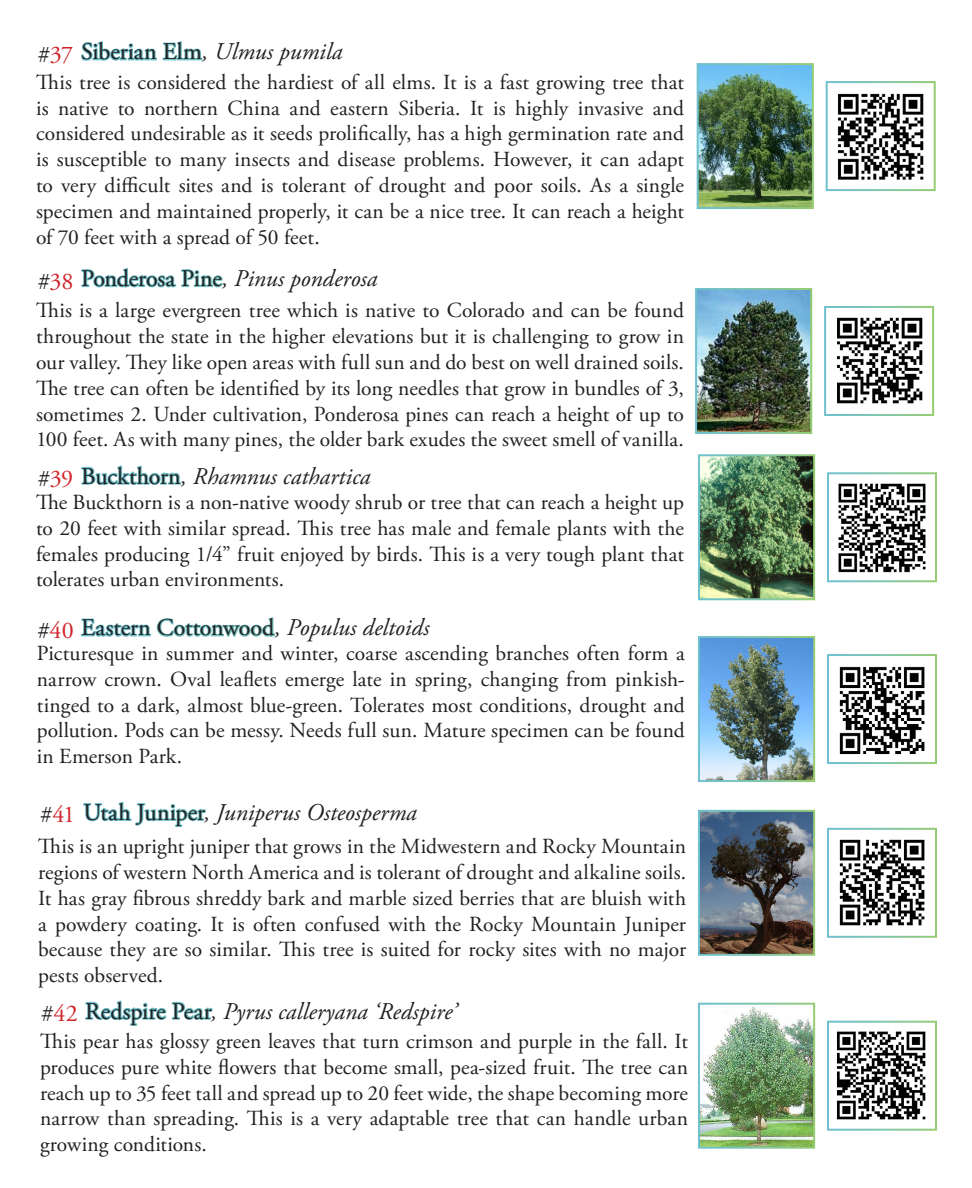
<style>
.page{position:relative;width:972px;height:1188px;background:#fff}
.page>*{position:absolute;margin:0;border:0;box-sizing:border-box;transform-origin:0 0}
.t1{font:italic 24px "Adobe Garamond Pro";color:#231f20}
.t2{font:24px "Adobe Garamond Pro";color:#231f20}
.t3{font:24px "Adobe Garamond Pro";letter-spacing:-.015em;color:#d1232a}
.t4{font:21.6px/25.8px "Adobe Garamond Pro";letter-spacing:.005em;color:#231f20;text-align:justify}
.s1{color:#231f20}
.s2{font-style:normal}
.s3{font-style:italic}
</style>
<div class="page">
<svg style="left:81px;top:41px;width:142px;height:247px"></svg>
<svg style="left:81px;top:465px;width:100px;height:21px"></svg>
<svg style="left:80px;top:617px;width:195px;height:409px"></svg>
<img style="left:700px;top:66px;width:111px;height:140px">
<img style="left:837px;top:93px;width:87px;height:87px">
<div style="left:826px;top:81px;width:110px;height:110px;border:2px solid #fff"></div>
<img style="left:701px;top:813px;width:111px;height:140px">
<img style="left:839px;top:839px;width:86px;height:87px">
<div style="left:827px;top:828px;width:110px;height:110px;border:2px solid #fff"></div>
<img style="left:701px;top:639px;width:111px;height:140px">
<img style="left:839px;top:666px;width:86px;height:89px">
<div style="left:827px;top:654px;width:110px;height:110px;border:2px solid #fff"></div>
<img style="left:701px;top:457px;width:111px;height:140px">
<img style="left:838px;top:483px;width:88px;height:90px">
<div style="left:827px;top:472px;width:110px;height:110px;border:2px solid #fff"></div>
<img style="left:701px;top:1006px;width:111px;height:140px">
<div style="left:698px;top:1003px;width:117px;height:146px;border:2px solid #fff"></div>
<img style="left:837px;top:1031px;width:89px;height:89px">
<div style="left:827px;top:1021px;width:110px;height:110px;border:2px solid #fff"></div>
<img style="left:698px;top:291px;width:111px;height:140px">
<img style="left:837px;top:317px;width:86px;height:87px">
<div style="left:824px;top:306px;width:110px;height:110px;border:2px solid #fff"></div>
<p class="t3" style="left:38px;top:40px;width:36px"><span class="s1">#</span>37</p>
<p class="t1" style="left:81px;top:37px;width:263px"><span class="s2">Siberian Elm</span>, Ulmus pumila</p>
<p class="t4" style="left:36px;top:70px;width:650px">This tree is considered the hardiest of all elms. It is a fast growing tree that is native to northern China and eastern Siberia. It is highly invasive and considered undesirable as it seeds prolifically, has a high germination rate and is susceptible to many insects and disease problems. However, it can adapt to very difficult sites and is tolerant of drought and poor soils. As a single specimen and maintained properly, it can be a nice tree. It can reach a height of 70 feet with a spread of 50 feet.</p>
<p class="t3" style="left:38px;top:267px;width:37px"><span class="s1">#</span>38</p>
<p class="t1" style="left:81px;top:264px;width:298px"><span class="s2">Ponderosa Pine</span>, Pinus ponderosa</p>
<p class="t4" style="left:36px;top:299px;width:650px">This is a large evergreen tree which is native to Colorado and can be found throughout the state in the higher elevations but it is challenging to grow in our valley. They like open areas with full sun and do best on well drained soils.<br>The tree can often be identified by its long needles that grow in bundles of 3, sometimes 2. Under cultivation, Ponderosa pines can reach a height of up to 100 feet. As with many pines, the older bark exudes the sweet smell of vanilla.</p>
<p class="t3" style="left:38px;top:464px;width:36px"><span class="s1">#</span>39</p>
<p class="t1" style="left:81px;top:462px;width:291px"><span class="s2">Buckthorn</span>, Rhamnus cathartica</p>
<p class="t4" style="left:36px;top:490px;width:650px">The Buckthorn is a non-native woody shrub or tree that can reach a height up to 20 feet with similar spread. This tree has male and female plants with the females producing 1/4” fruit enjoyed by birds. This is a very tough plant that tolerates urban environments.</p>
<p class="t3" style="left:38px;top:616px;width:38px"><span class="s1">#</span>40</p>
<p class="t2" style="left:81px;top:613px;width:350px">Eastern Cottonwood<span class="s3">, Populus deltoids</span></p>
<p class="t4" style="left:37px;top:641px;width:650px">Picturesque in summer and winter, coarse ascending branches often form a narrow crown. Oval leaflets emerge late in spring, changing from pinkish&shy;tinged to a dark, almost blue-green. Tolerates most conditions, drought and pollution. Pods can be messy. Needs full sun. Mature specimen can be found in Emerson Park.</p>
<p class="t3" style="left:40px;top:800px;width:36px"><span class="s1">#</span>41</p>
<p class="t1" style="left:83px;top:798px;width:335px"><span class="s2">Utah Juniper</span>, Juniperus Osteosperma</p>
<p class="t4" style="left:38px;top:834px;width:650px">This is an upright juniper that grows in the Midwestern and Rocky Mountain regions of western North America and is tolerant of drought and alkaline soils.<br>It has gray fibrous shreddy bark and marble sized berries that are bluish with a powdery coating. It is often confused with the Rocky Mountain Juniper because they are so similar. This tree is suited for rocky sites with no major pests observed.</p>
<p class="t3" style="left:42px;top:999px;width:38px"><span class="s1">#</span>42</p>
<p class="t1" style="left:85px;top:997px;width:373px"><span class="s2">Redspire Pear</span>, Pyrus calleryana ‘Redspire’</p>
<p class="t4" style="left:40px;top:1029px;width:650px">This pear has glossy green leaves that turn crimson and purple in the fall. It produces pure white flowers that become small, pea-sized fruit. The tree can reach up to 35 feet tall and spread up to 20 feet wide, the shape becoming more narrow than spreading. This is a very adaptable tree that can handle urban growing conditions.</p>
</div>
